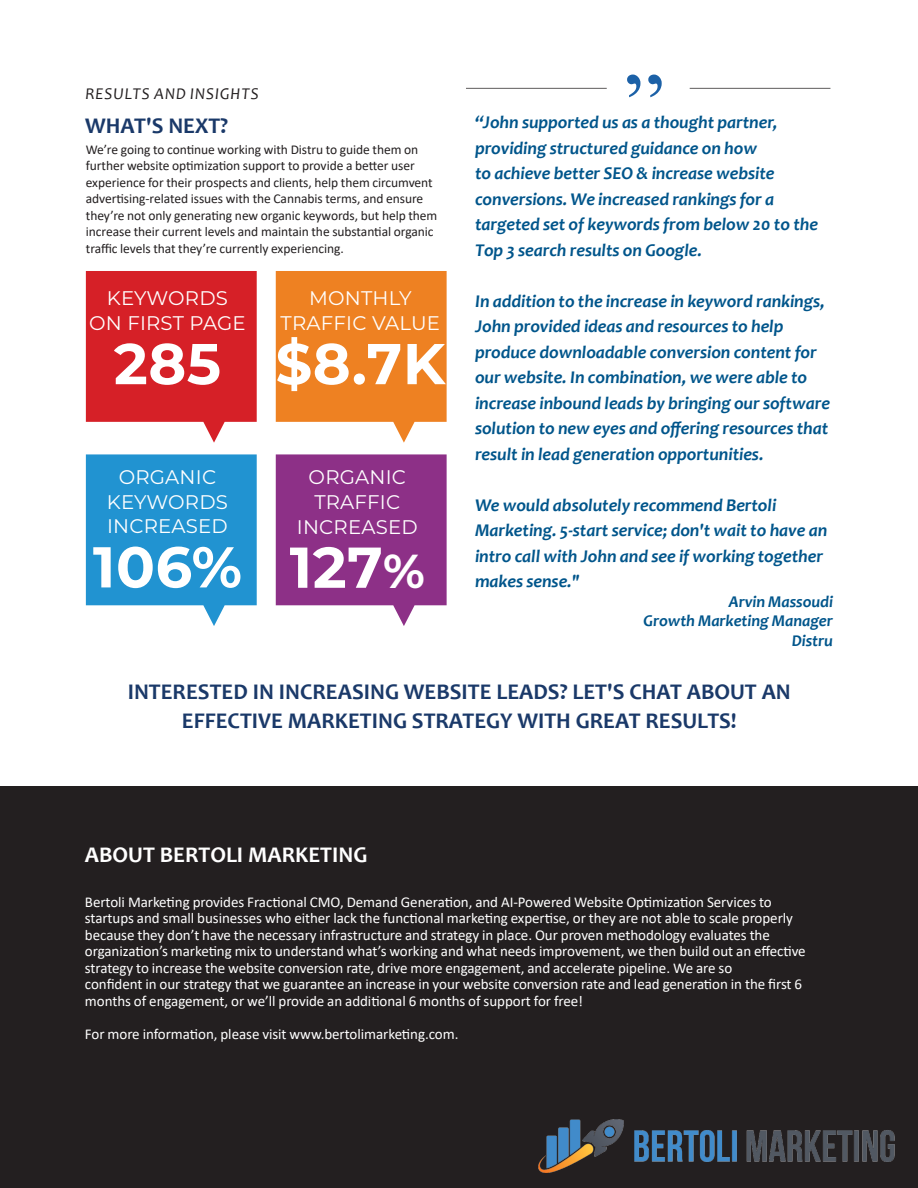
<style>
.page{position:relative;width:918px;height:1188px;background:#fff}
.page>*{position:absolute;margin:0;border:0;box-sizing:border-box;transform-origin:0 0}
.t1{font:700 57.45px "Montserrat";letter-spacing:.01em;color:#fff}
.t2{font:700 22.5px/28.5px "Candara";color:#1a3969;text-align:center}
.t3{font:700 22.5px "Candara";color:#fff}
.t4{font:19.65px/24.6px "Montserrat";letter-spacing:.01em;color:#fff;text-align:center}
.t5{font:italic 700 18px/25.5px "Candara";letter-spacing:-.005em;color:#00558b}
.t6{font:italic 700 16.5px "Candara";letter-spacing:-.005em;color:#00558b}
.t7{font:italic 16.5px "Candara";letter-spacing:.06em;color:#231f20}
.t8{font:15px "Calibri";letter-spacing:-.005em;color:#fff}
.t9{font:13.5px/16.5px "Calibri";letter-spacing:-.005em;color:#231f20}
.s1{font-size:47.55px}
</style>
<div class="page">
<div style="left:0;top:786px;width:918px;height:402px;background:#231f20"></div>
<svg style="left:86px;top:271px;width:171px;height:172px;background:#da3940"></svg>
<svg style="left:276px;top:271px;width:171px;height:172px;background:#ef8f3b"></svg>
<svg style="left:86px;top:454px;width:171px;height:172px;background:#3a9fd6"></svg>
<svg style="left:276px;top:454px;width:171px;height:172px;background:#9a4894"></svg>
<hr style="left:466px;top:88px;width:141px;height:1px;background:#5e5c5c">
<svg style="left:627px;top:75px;width:35px;height:22px"></svg>
<hr style="left:690px;top:88px;width:140px;height:1px;background:#5e5c5c">
<img style="left:538px;top:1120px;width:357px;height:52px">
<p class="t7" style="left:85px;top:84px;width:175px">RESULTS AND INSIGHTS</p>
<p class="t5" style="left:475px;top:110px;width:344px">“John supported us as a thought partner, providing structured guidance on how<br>to achieve better SEO &amp; increase website conversions. We increased rankings for a targeted set of keywords from below 20 to the Top 3 search results on Google.</p>
<p class="t5" style="left:475px;top:288px;width:356px">In addition to the increase in keyword rankings, John provided ideas and resources to help produce downloadable conversion content for our website. In combination, we were able to increase inbound leads by bringing our software solution to new eyes and offering resources that result in lead generation opportunities.</p>
<p class="t5" style="left:475px;top:492px;width:354px">We would absolutely recommend Bertoli Marketing. 5-start service; don't wait to have an intro call with John and see if working together makes sense."</p>
<p class="t6" style="left:729px;top:591px;width:105px">Arvin Massoudi</p>
<p class="t6" style="left:643px;top:611px;width:191px">Growth Marketing Manager</p>
<p class="t6" style="left:792px;top:630px;width:43px">Distru</p>
<p class="t2" style="left:128px;top:677px;width:665px">INTERESTED IN INCREASING WEBSITE LEADS? LET'S CHAT ABOUT AN<br>EFFECTIVE MARKETING STRATEGY WITH GREAT RESULTS!</p>
<p class="t2" style="left:85px;top:111px;width:144px">WHAT'S NEXT?</p>
<p class="t9" style="left:86px;top:141px;width:353px">We’re going to continue working with Distru to guide them on further website optimization support to provide a better user experience for their prospects and clients, help them circumvent advertising-related issues with the Cannabis terms, and ensure they’re not only generating new organic keywords, but help them increase their current levels and maintain the substantial organic traffic levels that they’re currently experiencing.</p>
<p class="t4" style="left:89px;top:285px;width:158px">KEYWORDS<br>ON FIRST PAGE</p>
<p class="t1" style="left:114px;top:322px;width:109px">285</p>
<p class="t4" style="left:281px;top:285px;width:161px">MONTHLY<br>TRAFFIC VALUE</p>
<p class="t1" style="left:276px;top:322px;width:171px">$8.7K</p>
<p class="t4" style="left:107px;top:464px;width:123px">ORGANIC<br>KEYWORDS<br>INCREASED</p>
<p class="t1" style="left:93px;top:526px;width:151px">106%</p>
<p class="t4" style="left:309px;top:464px;width:99px">ORGANIC</p>
<p class="t4" style="left:314px;top:489px;width:87px">TRAFFIC</p>
<p class="t4" style="left:297px;top:514px;width:122px">INCREASED</p>
<p class="t1" style="left:290px;top:526px;width:137px">127<span class="s1">%</span></p>
<p class="t3" style="left:85px;top:840px;width:284px">ABOUT BERTOLI MARKETING</p>
<p class="t8" style="left:85px;top:891px;width:688px">Bertoli Marketing provides Fractional CMO, Demand Generation, and AI-Powered Website Optimization Services to</p>
<p class="t8" style="left:85px;top:908px;width:710px">startups and small businesses who either lack the functional marketing expertise, or they are not able to scale properly</p>
<p class="t8" style="left:85px;top:924px;width:686px">because they don’t have the necessary infrastructure and strategy in place. Our proven methodology evaluates the</p>
<p class="t8" style="left:85px;top:941px;width:722px">organization’s marketing mix to understand what’s working and what needs improvement, we then build out an effective</p>
<p class="t8" style="left:85px;top:957px;width:649px">strategy to increase the website conversion rate, drive more engagement, and accelerate pipeline. We are so</p>
<p class="t8" style="left:85px;top:974px;width:719px">confident in our strategy that we guarantee an increase in your website conversion rate and lead generation in the first 6</p>
<p class="t8" style="left:85px;top:990px;width:500px">months of engagement, or we’ll provide an additional 6 months of support for free!</p>
<p class="t8" style="left:85px;top:1023px;width:375px">For more information, please visit www.bertolimarketing.com.</p>
</div>
